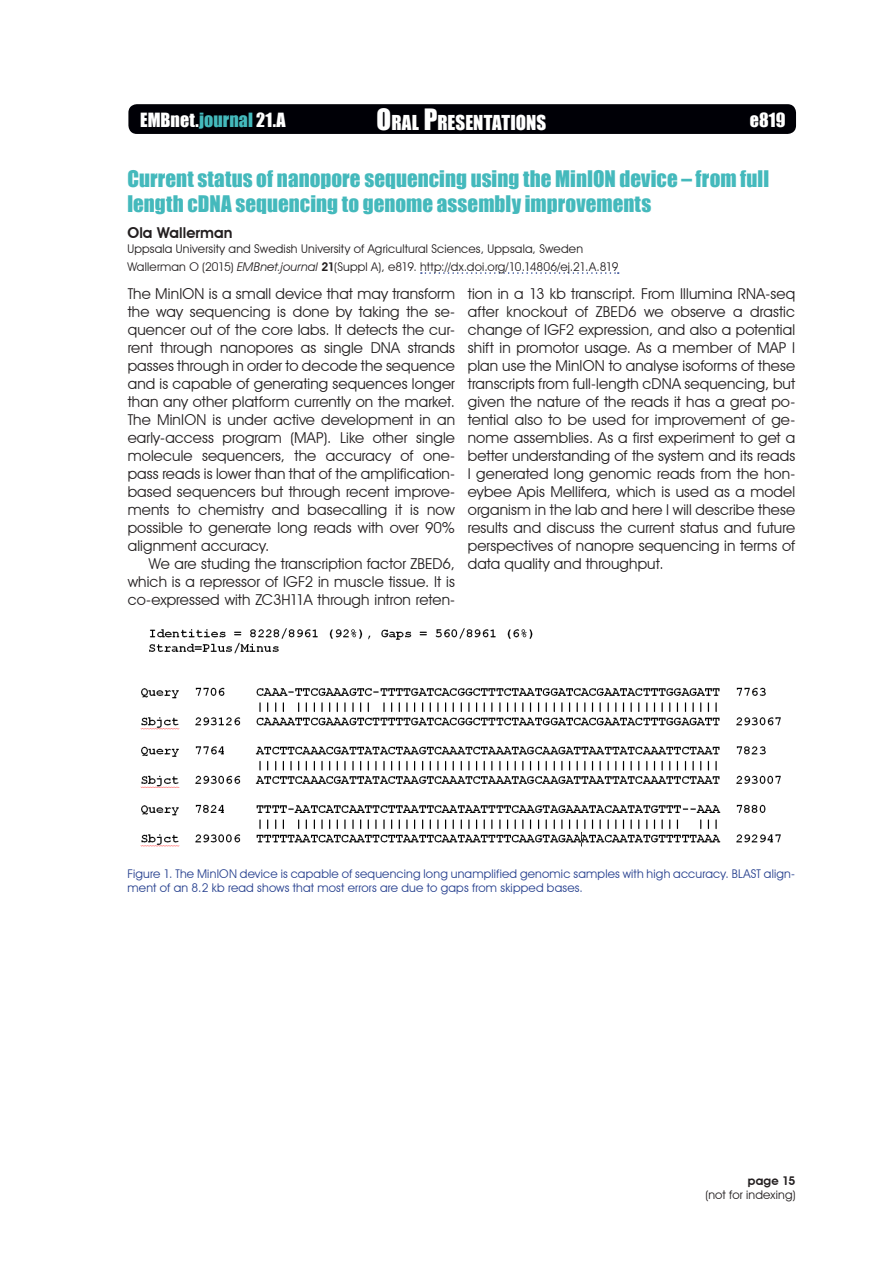
<style>
.page{position:relative;width:893px;height:1263px;background:#fff}
.page>*{position:absolute;margin:0;border:0;box-sizing:border-box;transform-origin:0 0}
.title_3{font:21px/25.2px "Impact";color:#44b9bc}
.t1{font:18.9px "Impact";color:#fff}
.t2{font:18px "Impact";letter-spacing:.005em;color:#fff}
.text{font:15px/18px "Avant Garde IT Cby BT";letter-spacing:.005em;color:#231f20;text-align:justify}
.text_first{font:15px/18px "Avant Garde IT Cby BT";letter-spacing:.01em;color:#231f20;text-align:justify}
.title_3-2{font:600 15px "Avant Garde IT Cby BT";letter-spacing:.005em;color:#231f20}
.legend{font:12px/14.4px "Avant Garde IT Cby BT";letter-spacing:.015em;color:#253f8e}
.doi{font:12px "Avant Garde IT Cby BT";letter-spacing:.015em;color:#231f20}
.author_address{font:12px "Avant Garde IT Cby BT";letter-spacing:.015em;color:#231f20}
.t3{font:600 12px "Avant Garde IT Cby BT";letter-spacing:.015em;color:#231f20}
.s1{color:#44b9bc}
.s2{font-size:27px}
.s3{font-style:italic}
.s4{font-weight:600}
</style>
<div class="page">
<div style="left:128px;top:104px;width:668px;height:30px;background:#000006;border-radius:9px"></div>
<svg style="left:421px;top:272px;width:198px;height:2px"></svg>
<img style="left:140px;top:628px;width:641px;height:219px">
<p class="t2" style="left:140px;top:106px;width:147px">EMBnet.<span class="s1">journal</span> 21.A</p>
<p class="t1" style="left:377px;top:108px;width:171px"><span class="s2">O</span>RAL <span class="s2">P</span>RESENTATIONS</p>
<p class="t2" style="left:750px;top:106px;width:37px">e819</p>
<p class="title_3" style="left:127px;top:165px;width:643px">Current status of nanopore sequencing using the MinION device – from full length cDNA sequencing to genome assembly improvements</p>
<p class="title_3-2" style="left:127px;top:224px;width:107px">Ola Wallerman</p>
<p class="author_address" style="left:127px;top:241px;width:457px">Uppsala University and Swedish University of Agricultural Sciences, Uppsala, Sweden</p>
<p class="doi" style="left:127px;top:259px;width:493px">Wallerman O (2015) <span class="s3">EMBnet.journal</span> <span class="s4">21</span>(Suppl A), e819. http://dx.doi.org/10.14806/ej.21.A.819</p>
<p class="text_first" style="left:128px;top:285px;width:329px">The MinION is a small device that may transform the way sequencing is done by taking the se&shy;quencer out of the core labs. It detects the cur&shy;rent through nanopores as single DNA strands passes through in order to decode the sequence and is capable of generating sequences longer than any other platform currently on the market.<br>The MinION is under active development in an early-access program (MAP). Like other single molecule sequencers, the accuracy of one&shy;pass reads is lower than that of the amplification&shy;based sequencers but through recent improve&shy;ments to chemistry and basecalling it is now possible to generate long reads with over 90% alignment accuracy.</p>
<p class="text" style="left:128px;top:555px;width:329px;text-indent:21px">We are studing the transcription factor ZBED6, which is a repressor of IGF2 in muscle tissue. It is co-expressed with ZC3H11A through intron reten-</p>
<p class="text" style="left:468px;top:285px;width:329px">tion in a 13 kb transcript. From Illumina RNA-seq after knockout of ZBED6 we observe a drastic change of IGF2 expression, and also a potential shift in promotor usage. As a member of MAP I plan use the MinION to analyse isoforms of these transcripts from full-length cDNA sequencing, but given the nature of the reads it has a great po&shy;tential also to be used for improvement of ge&shy;nome assemblies. As a first experiment to get a better understanding of the system and its reads I generated long genomic reads from the hon&shy;eybee Apis Mellifera, which is used as a model organism in the lab and here I will describe these results and discuss the current status and future perspectives of nanopre sequencing in terms of data quality and throughput.</p>
<p class="legend" style="left:128px;top:866px;width:669px">Figure 1. The MinION device is capable of sequencing long unamplified genomic samples with high accuracy. BLAST align&shy;ment of an 8.2 kb read shows that most errors are due to gaps from skipped bases.</p>
<p class="t3" style="left:748px;top:1173px;width:49px">page 15</p>
<p class="doi" style="left:705px;top:1187px;width:92px">(not for indexing)</p>
</div>
